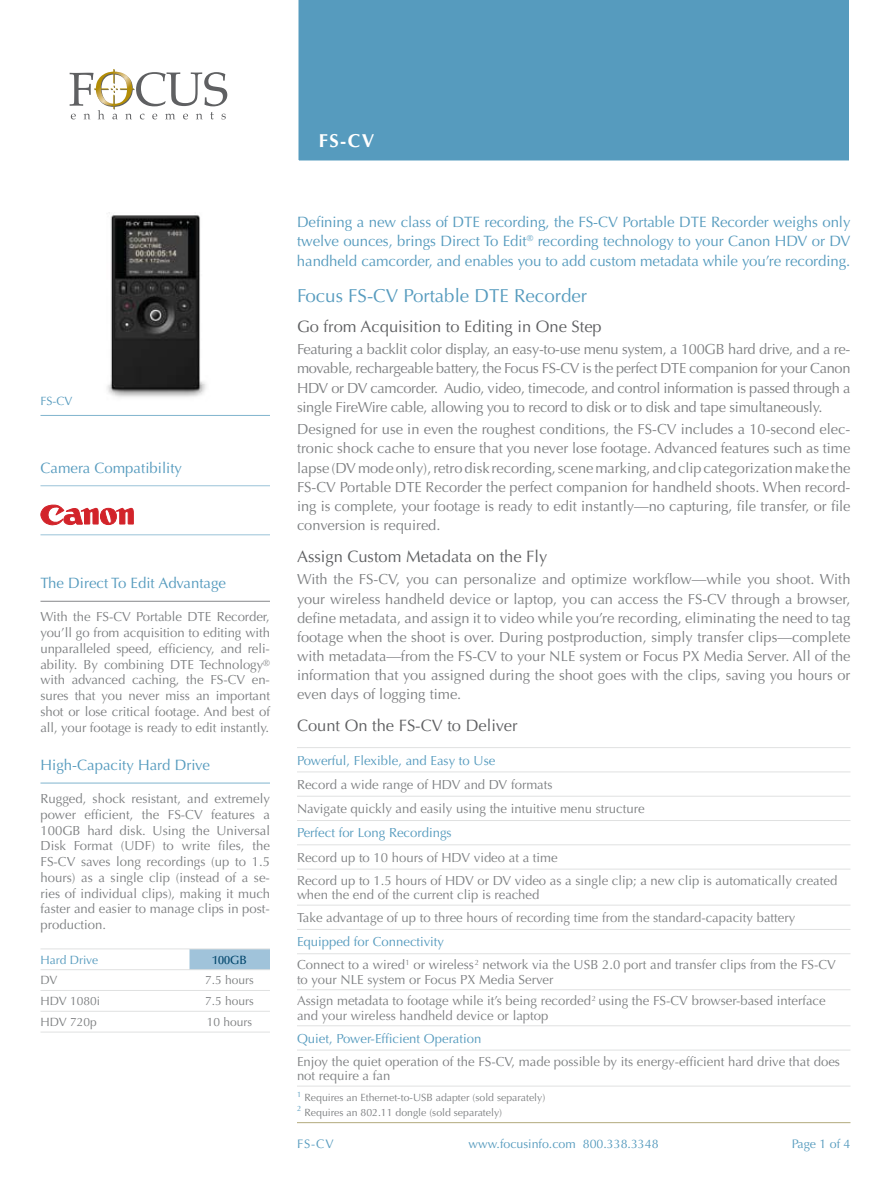
<style>
.page{position:relative;width:891px;height:1188px;background:#fff}
.page>*{position:absolute;margin:0;border:0;box-sizing:border-box;transform-origin:0 0}
.t1{font:18.75px "Optima LT Std";color:#569bbe}
.t2{font:700 18.75px "Optima LT Std";color:#fff}
.t3{font:16.5px "Optima LT Std";color:#5f6062}
.t4{font:15px/19.6px "Optima LT Std";letter-spacing:-.005em;color:#569bbe;text-align:justify}
.t5{font:14.7px/19.2px "Optima LT Std";color:#7e8082;text-align:justify}
.t6{font:13.2px/15.8px "Optima LT Std";color:#7e8082}
.t7{font:13.2px "Optima LT Std";color:#569bbe}
.t8{font:12.3px "Optima LT Std";color:#569bbe}
.t9{font:12px "Optima LT Std";color:#7e8082}
.t10{font:12px "Optima LT Std";color:#569bbe}
.t11{font:500 12px "Optima LT Std";color:#00456b}
.t12{font:10.5px/14.4px "Optima LT Std";color:#7e8082}
.s1{color:#569bbe}
</style>
<div class="page">
<svg style="left:70px;top:69px;width:157px;height:50px"></svg>
<div style="left:298px;top:0;width:551px;height:161px;background:#569bbe"></div>
<hr style="left:297px;top:1122px;width:553px;height:1px;background:#b3aa7e">
<img style="left:107px;top:212px;width:99px;height:186px">
<hr style="left:297px;top:796px;width:553px;height:1px;background:#e0e1e1">
<hr style="left:297px;top:820px;width:553px;height:1px;background:#e0e1e1">
<hr style="left:297px;top:845px;width:553px;height:1px;background:#e0e1e1">
<hr style="left:297px;top:869px;width:553px;height:1px;background:#e0e1e1">
<hr style="left:297px;top:905px;width:553px;height:1px;background:#e0e1e1">
<hr style="left:297px;top:929px;width:553px;height:1px;background:#e0e1e1">
<hr style="left:297px;top:953px;width:553px;height:1px;background:#e0e1e1">
<hr style="left:297px;top:990px;width:553px;height:1px;background:#e0e1e1">
<hr style="left:297px;top:1026px;width:553px;height:1px;background:#e0e1e1">
<hr style="left:297px;top:1050px;width:553px;height:1px;background:#e0e1e1">
<hr style="left:297px;top:1086px;width:553px;height:1px;background:#e0e1e1">
<hr style="left:297px;top:747px;width:553px;height:1px;background:#e0e1e1">
<hr style="left:297px;top:772px;width:553px;height:1px;background:#e0e1e1">
<hr style="left:40px;top:415px;width:230px;height:1px;background:#80b4ce">
<hr style="left:40px;top:601px;width:230px;height:1px;background:#858789">
<hr style="left:40px;top:783px;width:230px;height:1px;background:#80b4ce">
<div style="left:189px;top:949px;width:81px;height:21px;background:#a0c3da"></div>
<svg style="left:189px;top:950px;width:1px;height:19px"></svg>
<hr style="left:40px;top:949px;width:149px;height:1px;background:#e0e1e1">
<hr style="left:189px;top:949px;width:81px;height:1px;background:#e0e1e1">
<hr style="left:40px;top:969px;width:149px;height:1px;background:#e0e1e1">
<hr style="left:189px;top:969px;width:81px;height:1px;background:#e0e1e1">
<hr style="left:40px;top:990px;width:149px;height:1px;background:#e0e1e1">
<hr style="left:189px;top:990px;width:81px;height:1px;background:#e0e1e1">
<hr style="left:40px;top:1011px;width:149px;height:1px;background:#e0e1e1">
<hr style="left:189px;top:1011px;width:81px;height:1px;background:#e0e1e1">
<hr style="left:40px;top:1032px;width:149px;height:1px;background:#e0e1e1">
<hr style="left:189px;top:1032px;width:81px;height:1px;background:#e0e1e1">
<hr style="left:40px;top:486px;width:230px;height:1px;background:#9ac3d8">
<hr style="left:40px;top:535px;width:230px;height:1px;background:#9ac3d8">
<svg style="left:41px;top:505px;width:93px;height:20px"></svg>
<h1 class="t2" style="left:319px;top:130px;width:57px">FS-CV</h1>
<p class="t10" style="left:40px;top:394px;width:34px">FS-CV</p>
<p class="t4" style="left:40px;top:458px;width:143px">Camera Compatibility</p>
<p class="t4" style="left:40px;top:573px;width:187px">The Direct To Edit Advantage</p>
<p class="t6" style="left:40px;top:609px;width:231px;text-align:justify">With the FS-CV Portable DTE Recorder, you’ll go from acquisition to editing with unparalleled speed, efficiency, and reli&shy;ability. By combining DTE Technology<sup>® </sup>with advanced caching, the FS-CV en&shy;sures that you never miss an important shot or lose critical footage. And best of all, your footage is ready to edit instantly.</p>
<p class="t4" style="left:40px;top:755px;width:171px">High-Capacity Hard Drive</p>
<p class="t6" style="left:40px;top:791px;width:231px;text-align:justify">Rugged, shock resistant, and extremely power efficient, the FS-CV features a 100GB hard disk. Using the Universal Disk Format (UDF) to write files, the FS-CV saves long recordings (up to 1.5 hours) as a single clip (instead of a se&shy;ries of individual clips), making it much faster and easier to manage clips in post&shy;production.</p>
<p class="t10" style="left:40px;top:953px;width:59px">Hard Drive</p>
<p class="t11" style="left:212px;top:953px;width:36px">100GB</p>
<p class="t9" style="left:40px;top:973px;width:18px">DV</p>
<p class="t9" style="left:205px;top:973px;width:50px">7.5 hours</p>
<p class="t9" style="left:40px;top:994px;width:61px">HDV 1080i</p>
<p class="t9" style="left:205px;top:994px;width:50px">7.5 hours</p>
<p class="t9" style="left:40px;top:1015px;width:58px">HDV 720p</p>
<p class="t9" style="left:207px;top:1015px;width:47px">10 hours</p>
<p class="t4" style="left:297px;top:212px;width:555px">Defining a new class of DTE recording, the FS-CV Portable DTE Recorder weighs only twelve ounces, brings Direct To Edit<sup>®</sup> recording technology to your Canon HDV or DV handheld camcorder, and enables you to add custom metadata while you’re recording.</p>
<h1 class="t1" style="left:297px;top:285px;width:292px">Focus FS-CV Portable DTE Recorder</h1>
<p class="t3" style="left:297px;top:316px;width:306px">Go from Acquisition to Editing in One Step</p>
<p class="t5" style="left:297px;top:340px;width:555px">Featuring a backlit color display, an easy-to-use menu system, a 100GB hard drive, and a re&shy;movable, rechargeable battery, the Focus FS-CV is the perfect DTE companion for your Canon HDV or DV camcorder. Audio, video, timecode, and control information is passed through a single FireWire cable, allowing you to record to disk or to disk and tape simultaneously.</p>
<p class="t5" style="left:297px;top:420px;width:555px">Designed for use in even the roughest conditions, the FS-CV includes a 10-second elec&shy;tronic shock cache to ensure that you never lose footage. Advanced features such as time lapse (DV mode only), retro disk recording, scene marking, and clip categorization make the FS-CV Portable DTE Recorder the perfect companion for handheld shoots. When record&shy;ing is complete, your footage is ready to edit instantly—no capturing, file transfer, or file conversion is required.</p>
<p class="t3" style="left:297px;top:547px;width:252px">Assign Custom Metadata on the Fly</p>
<p class="t5" style="left:297px;top:570px;width:555px">With the FS-CV, you can personalize and optimize workflow—while you shoot. With your wireless handheld device or laptop, you can access the FS-CV through a browser, define metadata, and assign it to video while you’re recording, eliminating the need to tag footage when the shoot is over. During postproduction, simply transfer clips—complete with metadata—from the FS-CV to your NLE system or Focus PX Media Server. All of the information that you assigned during the shoot goes with the clips, saving you hours or even days of logging time.</p>
<p class="t3" style="left:297px;top:716px;width:222px">Count On the FS-CV to Deliver</p>
<p class="t7" style="left:297px;top:752px;width:200px">Powerful, Flexible, and Easy to Use</p>
<p class="t6" style="left:297px;top:772px;width:349px;line-height:24.3px">Record a wide range of HDV and DV formats<br>Navigate quickly and easily using the intuitive menu structure</p>
<p class="t7" style="left:297px;top:825px;width:156px">Perfect for Long Recordings</p>
<p class="t6" style="left:297px;top:846px;width:542px;line-height:23px">Record up to 10 hours of HDV video at a time<br>Record up to 1.5 hours of HDV or DV video as a single clip; a new clip is automatically created</p>
<p class="t6" style="left:297px;top:883px;width:500px;line-height:23px">when the end of the current clip is reached<br>Take advantage of up to three hours of recording time from the standard-capacity battery</p>
<p class="t6" style="left:297px;top:931px;width:541px;line-height:23px"><span class="s1">Equipped for Connectivity<br></span>Connect to a wired<sup>1</sup> or wireless<sup>2</sup> network via the USB 2.0 port and transfer clips from the FS-CV</p>
<p class="t6" style="left:297px;top:969px;width:530px;line-height:21.6px">to your NLE system or Focus PX Media Server<br>Assign metadata to footage while it’s being recorded<sup>2</sup> using the FS-CV browser-based interface</p>
<p class="t6" style="left:297px;top:1008px;width:253px">and your wireless handheld device or laptop</p>
<p class="t7" style="left:297px;top:1031px;width:186px">Quiet, Power-Efficient Operation</p>
<p class="t6" style="left:297px;top:1054px;width:545px;line-height:14.4px">Enjoy the quiet operation of the FS-CV, made possible by its energy-efficient hard drive that does not require a fan</p>
<p class="t12" style="left:297px;top:1091px;width:250px"><sup>1</sup> Requires an Ethernet-to-USB adapter (sold separately)<br><sup>2</sup> Requires an 802.11 dongle (sold separately)</p>
<p class="t8" style="left:297px;top:1136px;width:38px">FS-CV</p>
<p class="t8" style="left:469px;top:1136px;width:191px">www.focusinfo.com 800.338.3348</p>
<p class="t8" style="left:792px;top:1136px;width:60px">Page 1 of 4</p>
</div>
